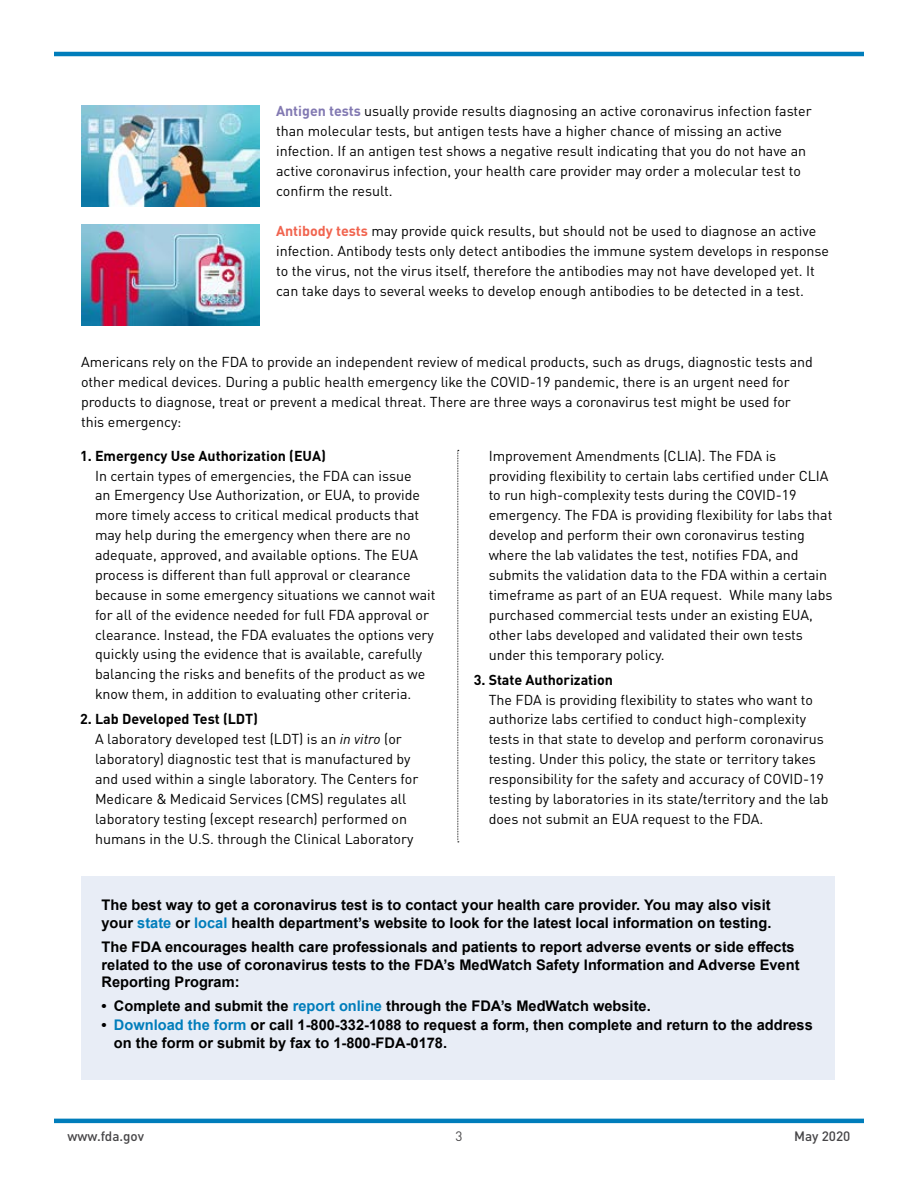
<style>
.page{position:relative;width:918px;height:1188px;background:#fff}
.page>*{position:absolute;margin:0;border:0;box-sizing:border-box;transform-origin:0 0}
.heading_2{font:700 14.7px/17.5px "Arial";color:#000}
.body{font:14.25px/20px "DINOT";color:#000}
.t1{font:500 13.5px "DINOT";color:#464547}
.t2{font:13.5px "DINOT";color:#464547}
.s1{font-weight:700;color:#8279b2}
.s2{font-weight:700;color:#f1644f}
.s3{font-weight:700}
.s4{font-style:italic}
.s5{color:#007dbb}
</style>
<div class="page">
<hr style="left:54px;top:52px;width:810px;height:4px;background:#007dbb">
<hr style="left:54px;top:1119px;width:810px;height:4px;background:#007dbb">
<div style="left:81px;top:876px;width:754px;height:204px;background:#e8edf6"></div>
<svg style="left:457px;top:450px;width:2px;height:392px"></svg>
<img style="left:82px;top:225px;width:178px;height:100px">
<img style="left:82px;top:106px;width:178px;height:100px">
<p class="body" style="left:276px;top:100px;width:537px"><span class="s1">Antigen tests</span> usually provide results diagnosing an active coronavirus infection faster than molecular tests, but antigen tests have a higher chance of missing an active infection. If an antigen test shows a negative result indicating that you do not have an active coronavirus infection, your health care provider may order a molecular test to confirm the result.</p>
<p class="body" style="left:276px;top:220px;width:555px"><span class="s2">Antibody tests</span> may provide quick results, but should not be used to diagnose an active infection. Antibody tests only detect antibodies the immune system develops in response to the virus, not the virus itself, therefore the antibodies may not have developed yet. It can take days to several weeks to develop enough antibodies to be detected in a test.</p>
<p class="body" style="left:81px;top:351px;width:733px">Americans rely on the FDA to provide an independent review of medical products, such as drugs, diagnostic tests and other medical devices. During a public health emergency like the COVID-19 pandemic, there is an urgent need for products to diagnose, treat or prevent a medical threat. There are three ways a coronavirus test might be used for this emergency:</p>
<p class="body" style="left:95px;top:445px;width:342px;text-indent:-15px"><span class="s3">1. Emergency Use Authorization (EUA)<br></span>In certain types of emergencies, the FDA can issue<br>an Emergency Use Authorization, or EUA, to provide more timely access to critical medical products that may help during the emergency when there are no adequate, approved, and available options. The EUA process is different than full approval or clearance because in some emergency situations we cannot wait for all of the evidence needed for full FDA approval or clearance. Instead, the FDA evaluates the options very quickly using the evidence that is available, carefully balancing the risks and benefits of the product as we know them, in addition to evaluating other criteria.</p>
<p class="body" style="left:95px;top:708px;width:325px;text-indent:-15px"><span class="s3">2. Lab Developed Test (LDT)<br></span>A laboratory developed test (LDT) is an <span class="s4">in vitro</span> (or laboratory) diagnostic test that is manufactured by and used within a single laboratory. The Centers for Medicare &amp; Medicaid Services (CMS) regulates all laboratory testing (except research) performed on humans in the U.S. through the Clinical Laboratory</p>
<p class="body" style="left:489px;top:445px;width:345px">Improvement Amendments (CLIA). The FDA is providing flexibility to certain labs certified under CLIA to run high-complexity tests during the COVID-19 emergency. The FDA is providing flexibility for labs that develop and perform their own coronavirus testing where the lab validates the test, notifies FDA, and submits the validation data to the FDA within a certain timeframe as part of an EUA request. While many labs purchased commercial tests under an existing EUA, other labs developed and validated their own tests under this temporary policy.</p>
<p class="body" style="left:489px;top:669px;width:341px;text-indent:-15px"><span class="s3">3. State Authorization<br></span>The FDA is providing flexibility to states who want to authorize labs certified to conduct high-complexity tests in that state to develop and perform coronavirus testing. Under this policy, the state or territory takes responsibility for the safety and accuracy of COVID-19 testing by laboratories in its state/territory and the lab does not submit an EUA request to the FDA.</p>
<p class="heading_2" style="left:102px;top:897px;width:671px">The best way to get a coronavirus test is to contact your health care provider. You may also visit your <span class="s5">state</span> or <span class="s5">local</span> health department’s website to look for the latest local information on testing.</p>
<p class="heading_2" style="left:102px;top:938px;width:700px">The FDA encourages health care professionals and patients to report adverse events or side effects related to the use of coronavirus tests to the FDA’s MedWatch Safety Information and Adverse Event<br>Reporting Program:</p>
<p class="heading_2" style="left:102px;top:998px;width:551px">• Complete and submit the <span class="s5">report online</span> through the FDA’s MedWatch website.</p>
<p class="heading_2" style="left:114px;top:1016px;width:700px;text-indent:-12px">• <span class="s5">Download the form</span> or call 1-800-332-1088 to request a form, then complete and return to the address on the form or submit by fax to 1-800-FDA-0178.</p>
<p class="t1" style="left:68px;top:1126px;width:78px">www.fda.gov</p>
<p class="t2" style="left:455px;top:1126px;width:9px">3</p>
<p class="t1" style="left:794px;top:1126px;width:58px">May 2020</p>
</div>
